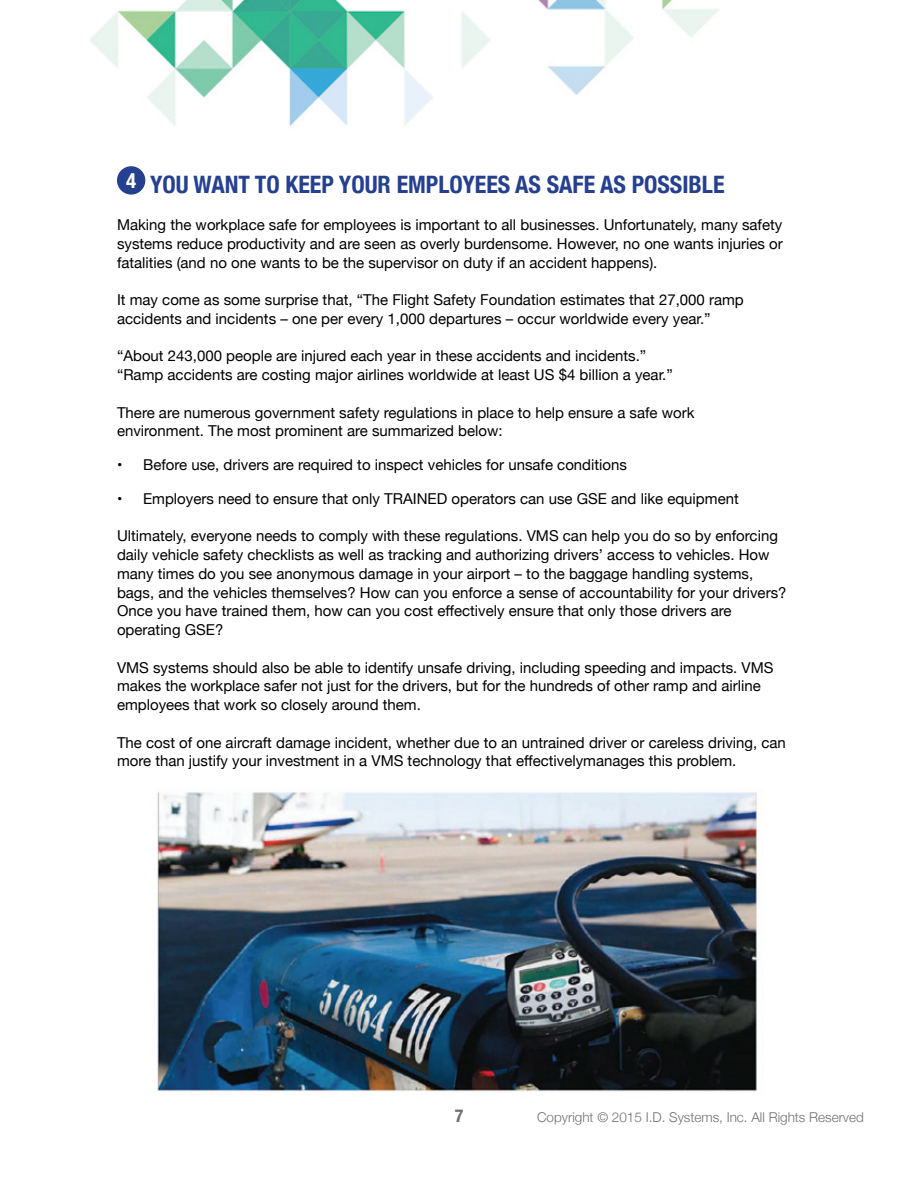
<style>
.page{position:relative;width:918px;height:1188px;background:#fff}
.page>*{position:absolute;margin:0;border:0;box-sizing:border-box;transform-origin:0 0}
.t1{font:700 condensed 24px "Helvetica Neue";color:#25408f}
.t2{font:700 condensed 21px "Helvetica Neue";color:#fff}
.t3{font:700 condensed 18px "Helvetica Neue";color:#6f7073}
.t4{font:15px/18.8px "Helvetica Neue";color:#000}
.t5{font:300 13.5px "Helvetica Neue";color:#6f7073}
</style>
<div class="page">
<img style="left:90px;top:0;width:629px;height:194px">
<div style="left:117px;top:166px;width:28px;height:29px;background:#25408f;border-radius:50%"></div>
<img style="left:157px;top:792px;width:601px;height:300px">
<h2 class="t2" style="left:126px;top:163px;width:12px">4</h2>
<h1 class="t1" style="left:150px;top:164px;width:576px">YOU WANT TO KEEP YOUR EMPLOYEES AS SAFE AS POSSIBLE</h1>
<p class="t4" style="left:117px;top:216px;width:667px;text-align:justify">Making the workplace safe for employees is important to all businesses. Unfortunately, many safety systems reduce productivity and are seen as overly burdensome. However, no one wants injuries or fatalities (and no one wants to be the supervisor on duty if an accident happens).</p>
<p class="t4" style="left:117px;top:291px;width:628px">It may come as some surprise that, “The Flight Safety Foundation estimates that 27,000 ramp accidents and incidents – one per every 1,000 departures – occur worldwide every year.”</p>
<p class="t4" style="left:117px;top:347px;width:557px">“About 243,000 people are injured each year in these accidents and incidents.” “Ramp accidents are costing major airlines worldwide at least US $4 billion a year.”</p>
<p class="t4" style="left:117px;top:404px;width:579px">There are numerous government safety regulations in place to help ensure a safe work environment. The most prominent are summarized below:</p>
<p class="t4" style="left:117px;top:456px;width:512px">• Before use, drivers are required to inspect vehicles for unsafe conditions</p>
<p class="t4" style="left:117px;top:490px;width:623px">• Employers need to ensure that only TRAINED operators can use GSE and like equipment</p>
<p class="t4" style="left:117px;top:527px;width:671px">Ultimately, everyone needs to comply with these regulations. VMS can help you do so by enforcing daily vehicle safety checklists as well as tracking and authorizing drivers’ access to vehicles. How many times do you see anonymous damage in your airport – to the baggage handling systems, bags, and the vehicles themselves? How can you enforce a sense of accountability for your drivers?<br>Once you have trained them, how can you cost effectively ensure that only those drivers are operating GSE?</p>
<p class="t4" style="left:117px;top:659px;width:658px">VMS systems should also be able to identify unsafe driving, including speeding and impacts. VMS makes the workplace safer not just for the drivers, but for the hundreds of other ramp and airline employees that work so closely around them.</p>
<p class="t4" style="left:117px;top:734px;width:670px">The cost of one aircraft damage incident, whether due to an untrained driver or careless driving, can more than justify your investment in a VMS technology that effectivelymanages this problem.</p>
<p class="t3" style="left:455px;top:1101px;width:10px">7</p>
<p class="t5" style="left:537px;top:1106px;width:328px">Copyright © 2015 I.D. Systems, Inc. All Rights Reserved</p>
</div>
